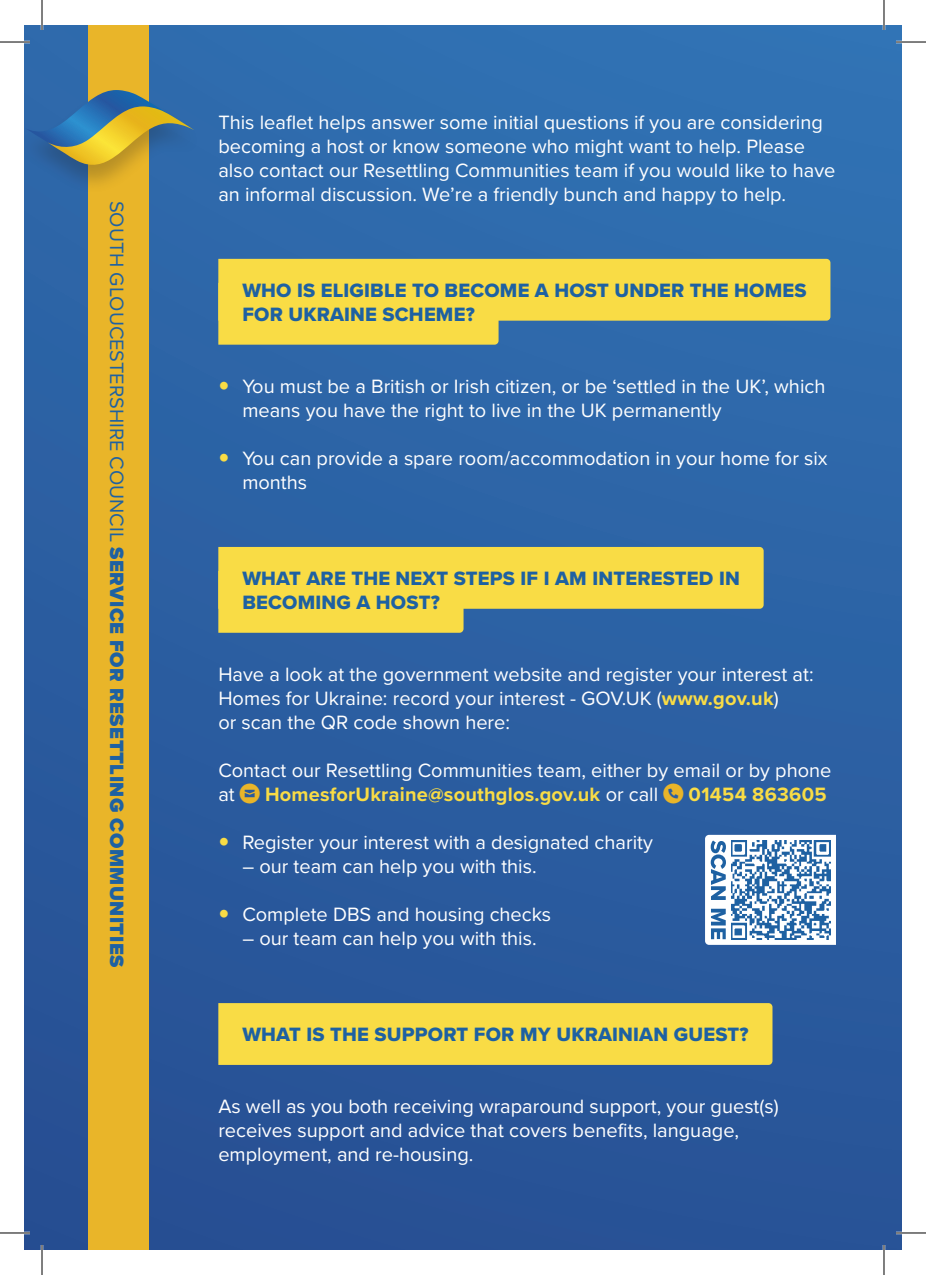
<style>
.page{position:relative;width:926px;height:1275px;background:#fff}
.page>*{position:absolute;margin:0;border:0;box-sizing:border-box;transform-origin:0 0}
.t1{font:20px/24px "Proxima Nova";color:#fff}
.t2{font:20px/24px "Proxima Nova Extrabld";letter-spacing:.01em;color:#1e61a2}
.t3{font:900 20px "Proxima Nova";letter-spacing:.025em;color:#1e61a2}
.t4{font:700 20px "Proxima Nova";letter-spacing:.01em;color:#f9dc45}
.s1{font-weight:400}
.s2{font-weight:700;color:#f9dc45}
.s3{font-weight:400;color:#fff}
.s4{color:#e9b529}
</style>
<div class="page">
<div style="left:25px;top:25px;width:876px;height:1225px;background:linear-gradient(to bottom,#3070b2,#275094)"></div>
<svg style="left:218px;top:259px;width:612px;height:86px;background:#d9ca55"></svg>
<svg style="left:218px;top:547px;width:546px;height:86px;background:#d8c854"></svg>
<div style="left:218px;top:1003px;width:554px;height:62px;background:#f9dc45"></div>
<div style="left:88px;top:25px;width:60px;height:1225px;background:#e9b529"></div>
<div style="left:25px;top:89px;width:180px;height:105px;background:#1d1d1b;opacity:.25"></div>
<svg style="left:25px;top:90px;width:169px;height:86px;background:#658180"></svg>
<svg style="left:705px;top:835px;width:131px;height:110px"></svg>
<img style="left:732px;top:840px;width:98px;height:99px">
<hr style="left:0;top:41px;width:30px;height:2px;background:#fff">
<hr style="left:896px;top:41px;width:30px;height:2px;background:#fff">
<hr style="left:0;top:1231px;width:30px;height:3px;background:#fff">
<hr style="left:896px;top:1231px;width:30px;height:3px;background:#fff">
<hr style="left:41px;top:0;width:2px;height:30px;background:#fff">
<hr style="left:41px;top:1245px;width:2px;height:30px;background:#fff">
<hr style="left:883px;top:0;width:2px;height:30px;background:#fff">
<hr style="left:883px;top:1245px;width:2px;height:30px;background:#fff">
<hr style="left:0;top:42px;width:30px;height:1px;background:#000">
<hr style="left:896px;top:42px;width:30px;height:1px;background:#000">
<hr style="left:0;top:1232px;width:30px;height:1px;background:#000">
<hr style="left:896px;top:1232px;width:30px;height:1px;background:#000">
<hr style="left:42px;top:0;width:1px;height:30px;background:#000">
<hr style="left:42px;top:1245px;width:1px;height:30px;background:#000">
<hr style="left:884px;top:0;width:1px;height:30px;background:#000">
<hr style="left:884px;top:1245px;width:1px;height:30px;background:#000">
<svg style="left:220px;top:381px;width:8px;height:8px"></svg>
<svg style="left:220px;top:453px;width:8px;height:8px"></svg>
<svg style="left:239px;top:783px;width:21px;height:20px"></svg>
<svg style="left:663px;top:783px;width:21px;height:20px"></svg>
<svg style="left:220px;top:837px;width:8px;height:8px"></svg>
<svg style="left:220px;top:909px;width:8px;height:8px"></svg>
<p class="t3" style="left:132px;top:201px;width:768px;rotate:90deg"><span class="s1">SOUTH GLOUCESTERSHIRE COUNCIL</span> SERVICE FOR RESETTLING COMMUNITIES</p>
<p class="t1" style="left:218px;top:109px;width:618px">This leaflet helps answer some initial questions if you are considering becoming a host or know someone who might want to help. Please also contact our Resettling Communities team if you would like to have an informal discussion. We’re a friendly bunch and happy to help.</p>
<p class="t2" style="left:242px;top:278px;width:566px">WHO IS ELIGIBLE TO BECOME A HOST UNDER THE HOMES<br>FOR UKRAINE SCHEME?</p>
<p class="t1" style="left:242px;top:373px;width:585px">You must be a British or Irish citizen, or be ‘settled in the UK’, which means you have the right to live in the UK permanently</p>
<p class="t1" style="left:242px;top:445px;width:587px">You can provide a spare room/accommodation in your home for six months</p>
<p class="t2" style="left:242px;top:566px;width:499px">WHAT ARE THE NEXT STEPS IF I AM INTERESTED IN<br>BECOMING A HOST?</p>
<p class="t1" style="left:218px;top:661px;width:597px">Have a look at the government website and register your interest at:<br>Homes for Ukraine: record your interest - GOV.UK (<span class="s2">www.gov.uk</span>)<br>or scan the QR code shown here:</p>
<p class="t1" style="left:218px;top:757px;width:615px">Contact our Resettling Communities team, either by email or by phone at</p>
<p class="t4" style="left:265px;top:779px;width:563px">HomesforUkraine@southglos.gov.uk <span class="s3">or call</span> <span class="s4">★</span> 01454 863605</p>
<p class="t1" style="left:242px;top:829px;width:412px">Register your interest with a designated charity</p>
<p class="t1" style="left:242px;top:853px;width:296px">– our team can help you with this.</p>
<p class="t1" style="left:242px;top:901px;width:310px">Complete DBS and housing checks</p>
<p class="t1" style="left:242px;top:925px;width:296px">– our team can help you with this.</p>
<p class="t2" style="left:242px;top:1022px;width:508px">WHAT IS THE SUPPORT FOR MY UKRAINIAN GUEST?</p>
<p class="t1" style="left:218px;top:1093px;width:562px">As well as you both receiving wraparound support, your guest(s) receives support and advice that covers benefits, language, employment, and re-housing.</p>
</div>
